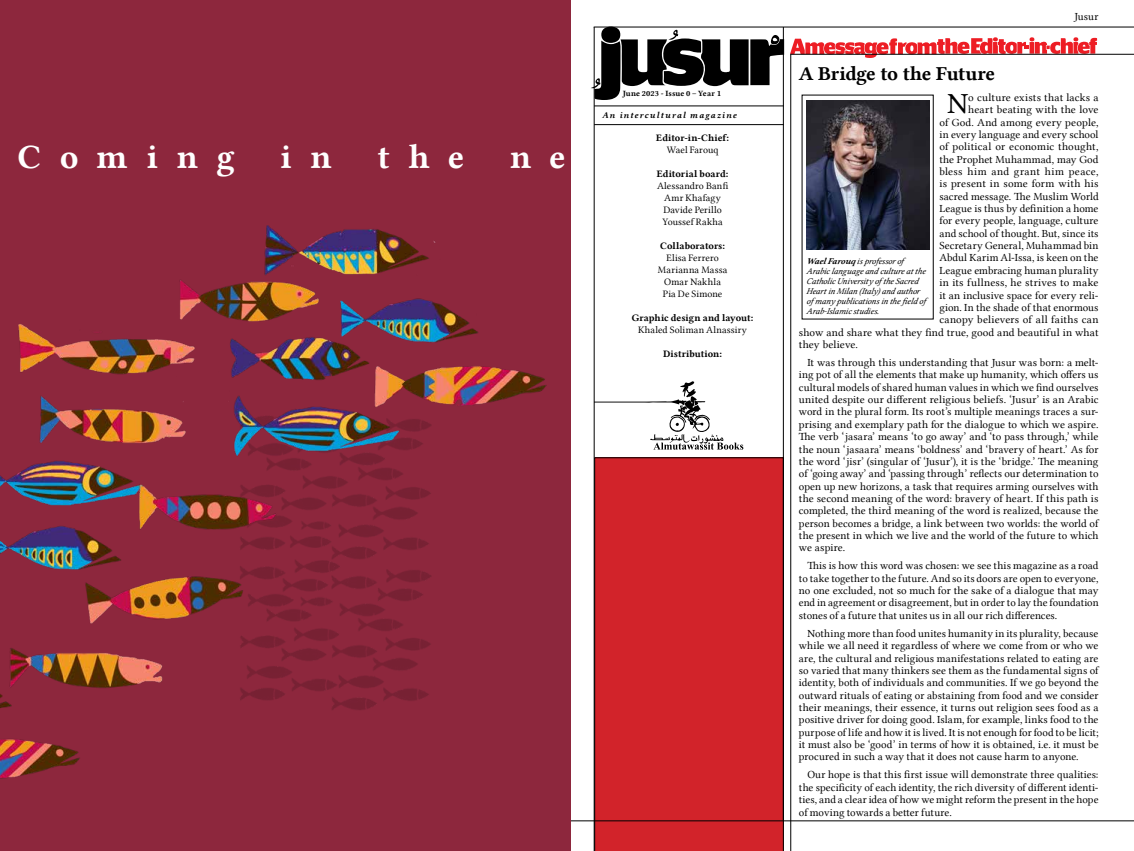
<style>
.page{position:relative;width:1134px;height:851px;background:#fff}
.page>*{position:absolute;margin:0;border:0;box-sizing:border-box;transform-origin:0 0}
.t1{font:34.4px "Lin Libertine B";letter-spacing:.53em;color:#fff}
.t2{font:29.5px "Lin Libertine";color:#000}
.t3{font:20px "Lin Libertine B";letter-spacing:-.02em;color:#000}
.t4{font:11px/12.3px "Lin Libertine";letter-spacing:.01em;color:#000;text-align:justify}
.t5{font:11px "Lin Libertine";letter-spacing:.03em;color:#000}
.t6{font:10px/12px "Lin Libertine";letter-spacing:.015em;color:#000;text-align:center}
.t7{font:10px "Lin Libertine B";color:#000}
.t8{font:italic 9px/10px "Lin Libertine I";letter-spacing:-.015em;color:#000}
.t9{font:9px "Lin Libertine BI";letter-spacing:.12em;color:#000}
.t10{font:8.2px "Lin Libertine B";letter-spacing:.01em;color:#000}
.s1{font-family:"Lin Libertine BI"}
</style>
<div class="page">
<div style="left:595px;top:457px;width:189px;height:393px;background:#d2232a"></div>
<hr style="left:431px;top:820px;width:703px;height:1px;background:#000">
<hr style="left:594px;top:105px;width:190px;height:1px;background:#000">
<hr style="left:594px;top:124px;width:190px;height:1px;background:#000">
<hr style="left:783px;top:27px;width:1px;height:793px;background:#000">
<hr style="left:594px;top:27px;width:540px;height:1px;background:#000">
<hr style="left:594px;top:27px;width:1px;height:823px;background:#000">
<svg style="left:595px;top:381px;width:148px;height:68px"></svg>
<img style="left:806px;top:100px;width:124px;height:150px">
<svg style="left:790px;top:37px;width:307px;height:21px"></svg>
<hr style="left:790px;top:54px;width:344px;height:1px;background:#000">
<hr style="left:790px;top:54px;width:1px;height:796px;background:#000">
<svg style="left:591px;top:27px;width:193px;height:73px"></svg>
<div style="left:0;top:0;width:571px;height:850px;background:#8d273d"></div>
<img style="left:0;top:225px;width:547px;height:554px">
<p class="t10" style="left:623px;top:88px;width:100px">June 2023 - Issue 0 – Year 1</p>
<p class="t9" style="left:602px;top:109px;width:136px">An intercultural magazine</p>
<p class="t7" style="left:656px;top:131px;width:74px">Editor-in-Chief:</p>
<p class="t6" style="left:667px;top:144px;width:53px">Wael Farouq</p>
<p class="t7" style="left:657px;top:167px;width:73px">Editorial board:</p>
<p class="t6" style="left:657px;top:180px;width:73px">Alessandro Banfi<br>Amr Khafagy<br>Davide Perillo<br>Youssef Rakha</p>
<p class="t7" style="left:660px;top:239px;width:66px">Collaborators:</p>
<p class="t6" style="left:658px;top:252px;width:71px">Elisa Ferrero<br>Marianna Massa<br>Omar Nakhla<br>Pia De Simone</p>
<p class="t7" style="left:632px;top:311px;width:123px">Graphic design and layout:</p>
<p class="t6" style="left:638px;top:324px;width:111px">Khaled Soliman Alnassiry</p>
<p class="t7" style="left:663px;top:347px;width:60px">Distribution:</p>
<h1 class="t1" style="left:18px;top:133px;width:218px">Coming</h1>
<h1 class="t1" style="left:280px;top:133px;width:53px">i n</h1>
<h1 class="t1" style="left:377px;top:133px;width:88px">the</h1>
<h1 class="t1" style="left:510px;top:133px;width:126px">next</h1>
<p class="t4" style="left:1074px;top:10px;width:25px">Jusur</p>
<h3 class="t3" style="left:799px;top:60px;width:198px">A Bridge to the Future</h3>
<h2 class="t2" style="left:948px;top:87px;width:22px">N</h2>
<p class="t4" style="left:968px;top:91px;width:132px">o culture exists that lacks a</p>
<p class="t4" style="left:968px;top:103px;width:132px">heart beating with the love</p>
<p class="t4" style="left:939px;top:116px;width:161px">of God. And among every people,</p>
<p class="t4" style="left:939px;top:128px;width:161px">in every language and every school</p>
<p class="t4" style="left:939px;top:140px;width:161px">of political or economic thought,</p>
<p class="t4" style="left:939px;top:153px;width:161px">the Prophet Muhammad, may God</p>
<p class="t5" style="left:939px;top:165px;width:161px">bless him and grant him peace,</p>
<p class="t4" style="left:939px;top:177px;width:161px">is present in some form with his</p>
<p class="t4" style="left:939px;top:190px;width:161px">sacred message. The Muslim World</p>
<p class="t4" style="left:939px;top:202px;width:161px">League is thus by definition a home</p>
<p class="t4" style="left:939px;top:215px;width:161px">for every people, language, culture</p>
<p class="t4" style="left:939px;top:227px;width:161px">and school of thought. But, since its</p>
<p class="t4" style="left:939px;top:239px;width:161px">Secretary General, Muhammad bin</p>
<p class="t4" style="left:939px;top:252px;width:161px">Abdul Karim Al-Issa, is keen on the</p>
<p class="t4" style="left:939px;top:264px;width:161px">League embracing human plurality</p>
<p class="t4" style="left:939px;top:276px;width:161px">in its fullness, he strives to make</p>
<p class="t4" style="left:939px;top:289px;width:161px">it an inclusive space for every reli-</p>
<p class="t4" style="left:939px;top:301px;width:161px">gion. In the shade of that enormous</p>
<p class="t4" style="left:939px;top:313px;width:161px">canopy believers of all faiths can</p>
<p class="t4" style="left:799px;top:326px;width:301px">show and share what they find true, good and beautiful in what</p>
<p class="t4" style="left:799px;top:338px;width:61px">they believe.</p>
<p class="t4" style="left:799px;top:356px;width:301px;text-indent:9px">It was through this understanding that Jusur was born: a melt&shy;ing pot of all the elements that make up humanity, which offers us cultural models of shared human values in which we find ourselves united despite our different religious beliefs. ‘Jusur’ is an Arabic word in the plural form. Its root’s multiple meanings traces a sur&shy;prising and exemplary path for the dialogue to which we aspire.<br>The verb ‘jasara’ means ‘to go away’ and ‘to pass through,’ while the noun ‘jasaara’ means ‘boldness’ and ‘bravery of heart.’ As for the word ‘jisr’ (singular of ‘Jusur’), it is the ‘bridge.’ The meaning of ‘going away’ and ‘passing through’ reflects our determination to open up new horizons, a task that requires arming ourselves with the second meaning of the word: bravery of heart. If this path is completed, the third meaning of the word is realized, because the person becomes a bridge, a link between two worlds: the world of the present in which we live and the world of the future to which we aspire.</p>
<p class="t4" style="left:799px;top:559px;width:301px;text-indent:9px">This is how this word was chosen: we see this magazine as a road to take together to the future. And so its doors are open to everyone, no one excluded, not so much for the sake of a dialogue that may end in agreement or disagreement, but in order to lay the foundation stones of a future that unites us in all our rich differences.</p>
<p class="t4" style="left:799px;top:627px;width:301px;text-indent:9px">Nothing more than food unites humanity in its plurality, because while we all need it regardless of where we come from or who we are, the cultural and religious manifestations related to eating are so varied that many thinkers see them as the fundamental signs of identity, both of individuals and communities. If we go beyond the outward rituals of eating or abstaining from food and we consider their meanings, their essence, it turns out religion sees food as a positive driver for doing good. Islam, for example, links food to the purpose of life and how it is lived. It is not enough for food to be licit; it must also be ‘good’ in terms of how it is obtained, i.e. it must be procured in such a way that it does not cause harm to anyone.</p>
<p class="t4" style="left:799px;top:768px;width:301px;text-indent:9px">Our hope is that this first issue will demonstrate three qualities: the specificity of each identity, the rich diversity of different identi&shy;ties, and a clear idea of how we might reform the present in the hope of moving towards a better future.</p>
<p class="t8" style="left:806px;top:256px;width:123px"><span class="s1">WaelFarouq</span> isprofessor of<br>Arabiclanguageand cultureat the<br>CatholicUniversity of theSacred<br>Heart in Milan (Italy)and author of many p ublicationsin thefield of<br>Arab-Islamicstudies.</p>
</div>
